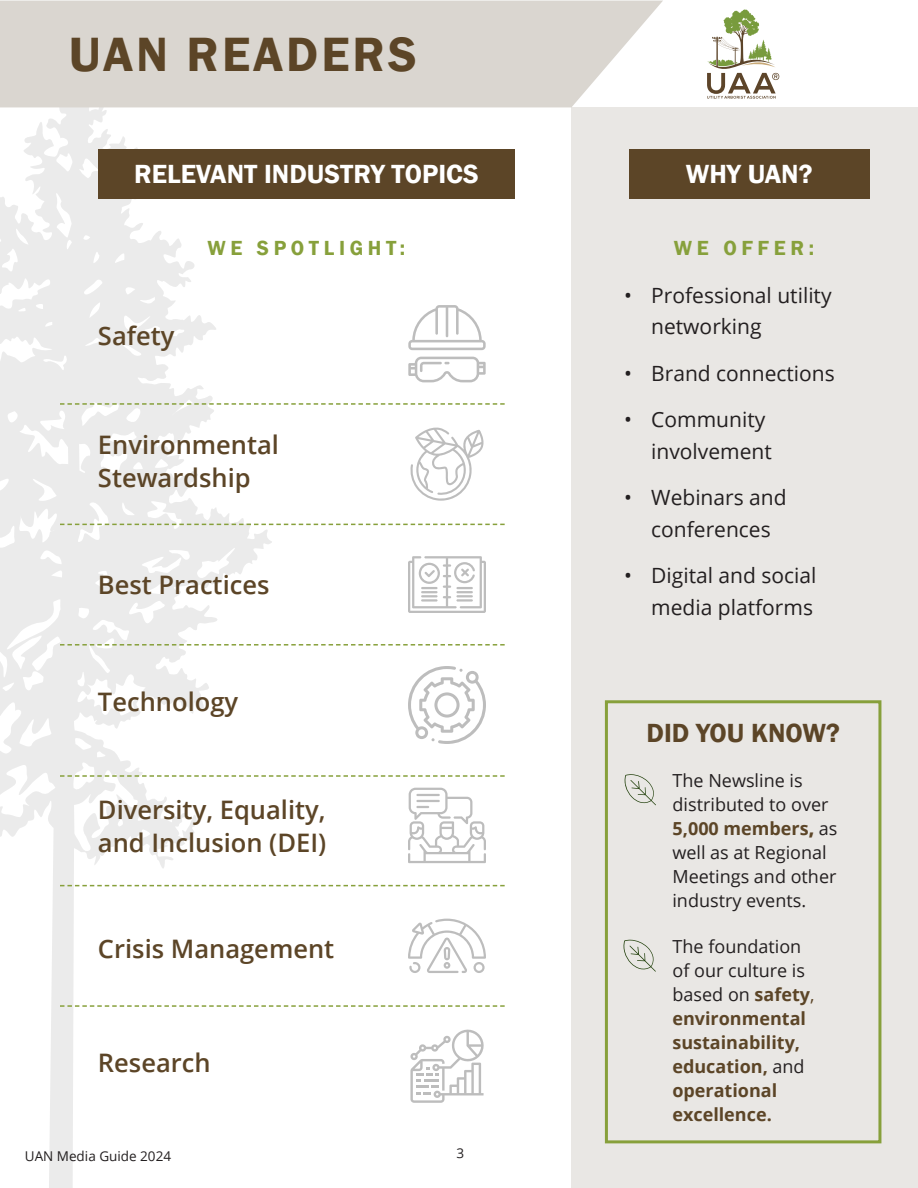
<style>
.page{position:relative;width:918px;height:1188px;background:#fff}
.page>*{position:absolute;margin:0;border:0;box-sizing:border-box;transform-origin:0 0}
.t1{font:600 49.5px "Franklin Gothic";letter-spacing:.06em;color:#5c4527}
.t2{font:600 27px "Franklin Gothic";color:#fff}
.t3{font:600 27px "Franklin Gothic";color:#5c4527}
.t4{font:600 25.5px/33px "Open Sans";color:#5c4527}
.t5{font:21px/31.5px "Open Sans";color:#231f20}
.t6{font:600 21px "Franklin Gothic";letter-spacing:.22em;color:#87a03b}
.t7{font:700 18px/24px "Open Sans";color:#5c4527}
.t8{font:18px/24px "Open Sans";color:#231f20}
.t9{font:13.5px "Open Sans";color:#231f20}
.s1{font-weight:700;color:#5c4527}
.s2{font-weight:800;color:#5c4527}
.s3{font-weight:400;color:#231f20}
.s4{font-weight:400}
</style>
<div class="page">
<div style="left:571px;top:107px;width:347px;height:1081px;background:#e9e7e4"></div>
<svg style="left:0;top:107px;width:273px;height:1081px"></svg>
<div style="left:0;top:1px;width:663px;height:106px;background:#dad6d0"></div>
<div style="left:98px;top:149px;width:417px;height:50px;background:#5c4527"></div>
<div style="left:629px;top:149px;width:241px;height:50px;background:#5c4527"></div>
<div style="left:605px;top:700px;width:276px;height:443px;border:3px solid #87a03b"></div>
<svg style="left:707px;top:9px;width:72px;height:90px"></svg>
<svg style="left:408px;top:305px;width:78px;height:45px"></svg>
<svg style="left:408px;top:357px;width:78px;height:25px"></svg>
<svg style="left:410px;top:427px;width:74px;height:74px"></svg>
<svg style="left:408px;top:556px;width:78px;height:57px"></svg>
<hr style="left:456px;top:599px;width:17px;height:3px;background:#000">
<svg style="left:408px;top:666px;width:78px;height:78px"></svg>
<svg style="left:408px;top:788px;width:78px;height:75px"></svg>
<svg style="left:408px;top:919px;width:78px;height:54px"></svg>
<svg style="left:410px;top:1029px;width:74px;height:74px"></svg>
<svg style="left:60px;top:403px;width:445px;height:2px"></svg>
<svg style="left:60px;top:524px;width:445px;height:1px"></svg>
<svg style="left:60px;top:644px;width:445px;height:2px"></svg>
<svg style="left:60px;top:775px;width:445px;height:2px"></svg>
<svg style="left:60px;top:885px;width:445px;height:1px"></svg>
<svg style="left:60px;top:1005px;width:445px;height:2px"></svg>
<svg style="left:624px;top:774px;width:32px;height:31px"></svg>
<svg style="left:623px;top:940px;width:33px;height:32px"></svg>
<p class="t1" style="left:69px;top:24px;width:349px">UAN READERS</p>
<p class="t2" style="left:134px;top:158px;width:346px">RELEVANT INDUSTRY TOPICS</p>
<p class="t4" style="left:98px;top:319px;width:78px">Safety</p>
<p class="t6" style="left:207px;top:235px;width:199px">WE SPOTLIGHT:</p>
<p class="t4" style="left:98px;top:428px;width:183px">Environmental<br>Stewardship</p>
<p class="t4" style="left:98px;top:568px;width:173px">Best Practices</p>
<p class="t4" style="left:98px;top:685px;width:142px">Technology</p>
<p class="t4" style="left:98px;top:793px;width:230px">Diversity, Equality, and Inclusion (DEI)</p>
<p class="t4" style="left:98px;top:932px;width:238px">Crisis Management</p>
<p class="t4" style="left:98px;top:1046px;width:114px">Research</p>
<p class="t9" style="left:25px;top:1147px;width:148px">UAN Media Guide 2024</p>
<p class="t9" style="left:456px;top:1144px;width:9px">3</p>
<p class="t2" style="left:686px;top:158px;width:128px">WHY UAN?</p>
<p class="t6" style="left:674px;top:235px;width:142px">WE OFFER:</p>
<p class="t5" style="left:651px;top:279px;width:182px;text-indent:-27px">• Professional utility networking</p>
<p class="t5" style="left:624px;top:357px;width:212px">• Brand connections</p>
<p class="t5" style="left:651px;top:403px;width:122px;text-indent:-27px">• Community involvement</p>
<p class="t5" style="left:624px;top:481px;width:164px;text-align:center">• Webinars and conferences</p>
<p class="t5" style="left:624px;top:559px;width:194px;text-align:right">• Digital and social media platforms</p>
<p class="t3" style="left:647px;top:716px;width:195px">DID YOU KNOW?</p>
<p class="t8" style="left:672px;top:768px;width:167px">The Newsline is distributed to over<br><span class="s1">5,000 members</span><span class="s2">,</span> as well as at Regional<br>Meetings and other industry events.</p>
<p class="t7" style="left:672px;top:934px;width:144px"><span class="s3">The foundation of our culture is based on</span> safety<span class="s4">, </span>environmental sustainability, education, <span class="s3">and </span>operational excellence.</p>
</div>
